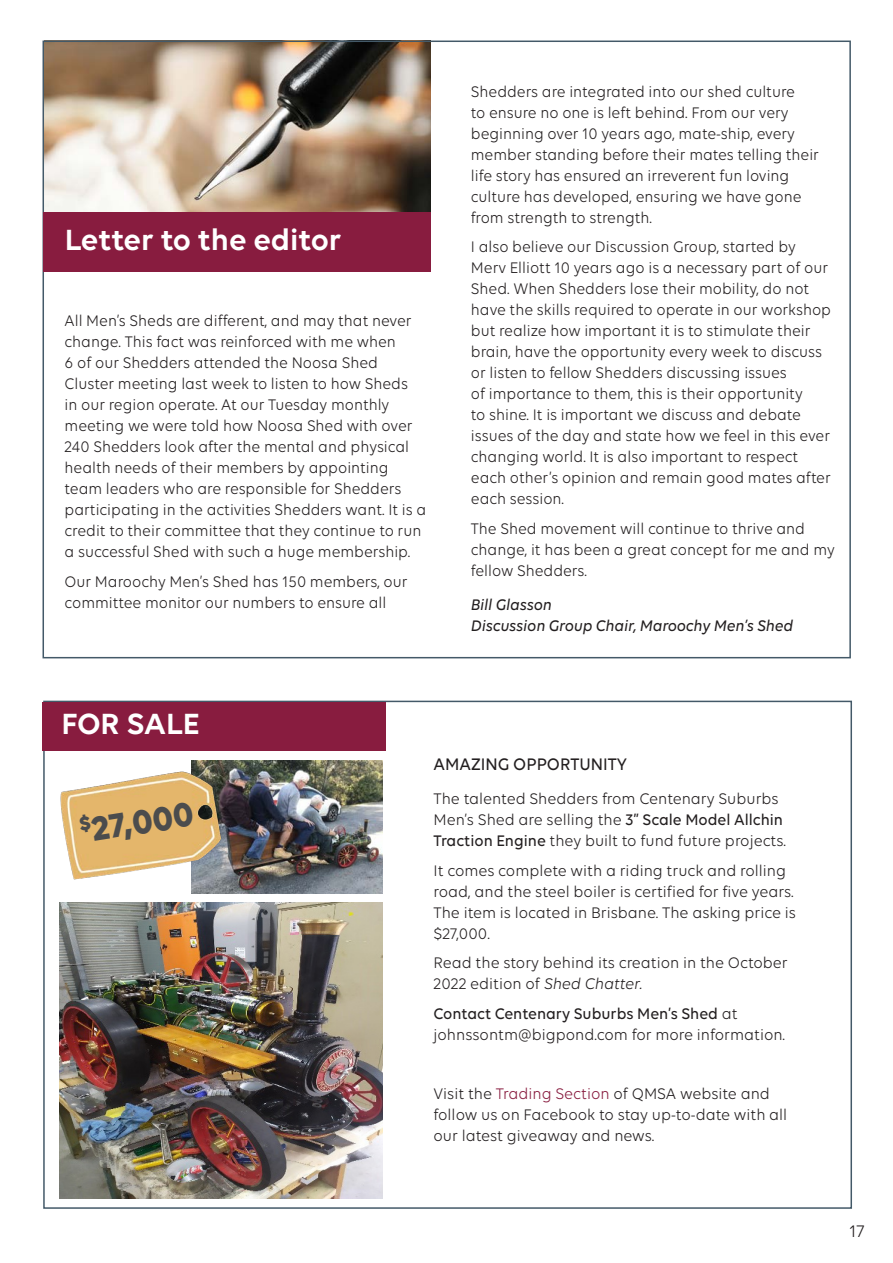
<style>
.page{position:relative;width:893px;height:1263px;background:#fff}
.page>*{position:absolute;margin:0;border:0;box-sizing:border-box;transform-origin:0 0}
.Subheading{font:700 36.45px "Volte";color:#4b4c4d;scale:.95 1}
.t1{font:600 31.5px "Volte";color:#fff}
.t2{font:500 18px "Volte";color:#231f20;scale:.95 1}
.t3{font:18px "Volte";color:#231f20}
.t4{font:16.5px/21px "Volte";color:#231f20;scale:.93 1}
.t5{font:16.5px/21px "Volte";color:#231f20;scale:.95 1}
.t6{font:italic 500 16.5px "Volte";color:#231f20;scale:.93 1}
.s1{font-weight:500}
.s2{font-style:italic}
.s3{color:#881c3f}
</style>
<div class="page">
<img style="left:46px;top:44px;width:385px;height:168px">
<div style="left:43px;top:212px;width:388px;height:59px;background:#881c3f"></div>
<img style="left:192px;top:761px;width:190px;height:133px">
<img style="left:59px;top:903px;width:323px;height:295px">
<img style="left:43px;top:751px;width:202px;height:139px">
<div style="left:43px;top:702px;width:343px;height:49px;background:#881c3f"></div>
<p class="t1" style="left:65px;top:220px;width:278px">Letter to the editor</p>
<p class="t4" style="left:65px;top:310px;width:390px">All Men’s Sheds are different, and may that never change. This fact was reinforced with me when<br>6 of our Shedders attended the Noosa Shed Cluster meeting last week to listen to how Sheds<br>in our region operate. At our Tuesday monthly meeting we were told how Noosa Shed with over 240 Shedders look after the mental and physical health needs of their members by appointing team leaders who are responsible for Shedders participating in the activities Shedders want. It is a credit to their committee that they continue to run a successful Shed with such a huge membership.</p>
<p class="t4" style="left:65px;top:570px;width:370px">Our Maroochy Men’s Shed has 150 members, our committee monitor our numbers to ensure all</p>
<p class="t1" style="left:62px;top:705px;width:139px">FOR SALE</p>
<p class="t4" style="left:471px;top:81px;width:376px">Shedders are integrated into our shed culture<br>to ensure no one is left behind. From our very beginning over 10 years ago, mate-ship, every member standing before their mates telling their life story has ensured an irreverent fun loving culture has developed, ensuring we have gone from strength to strength.</p>
<p class="t4" style="left:471px;top:236px;width:389px">I also believe our Discussion Group, started by Merv Elliott 10 years ago is a necessary part of our Shed. When Shedders lose their mobility, do not have the skills required to operate in our workshop but realize how important it is to stimulate their brain, have the opportunity every week to discuss or listen to fellow Shedders discussing issues<br>of importance to them, this is their opportunity<br>to shine. It is important we discuss and debate issues of the day and state how we feel in this ever changing world. It is also important to respect each other’s opinion and remain good mates after each session.</p>
<p class="t4" style="left:471px;top:518px;width:393px">The Shed movement will continue to thrive and change, it has been a great concept for me and my fellow Shedders.</p>
<p class="t6" style="left:471px;top:594px;width:89px">Bill Glasson</p>
<p class="t6" style="left:471px;top:615px;width:348px">Discussion Group Chair, Maroochy Men’s Shed</p>
<p class="Subheading" style="left:77px;top:809px;width:122px;rotate:-9deg"><sup>$</sup>27,000</p>
<p class="t2" style="left:434px;top:753px;width:205px">AMAZING OPPORTUNITY</p>
<p class="t5" style="left:434px;top:788px;width:373px">The talented Shedders from Centenary Suburbs<br>Men’s Shed are selling the <span class="s1">3” Scale Model Allchin<br>Traction Engine</span> they built to fund future projects.</p>
<p class="t5" style="left:434px;top:859px;width:383px">It comes complete with a riding truck and rolling road, and the steel boiler is certified for five years.<br>The item is located in Brisbane. The asking price is $27,000.</p>
<p class="t5" style="left:434px;top:952px;width:374px">Read the story behind its creation in the October<br>2022 edition of <span class="s2">Shed Chatter.</span></p>
<p class="t5" style="left:434px;top:1003px;width:372px"><span class="s1">Contact Centenary Suburbs Men’s Shed</span> at johnssontm@bigpond.com for more information.</p>
<p class="t5" style="left:434px;top:1083px;width:374px">Visit the <span class="s3">Trading Section</span> of QMSA website and follow us on Facebook to stay up-to-date with all our latest giveaway and news.</p>
<p class="t3" style="left:849px;top:1220px;width:17px">17</p>
</div>
